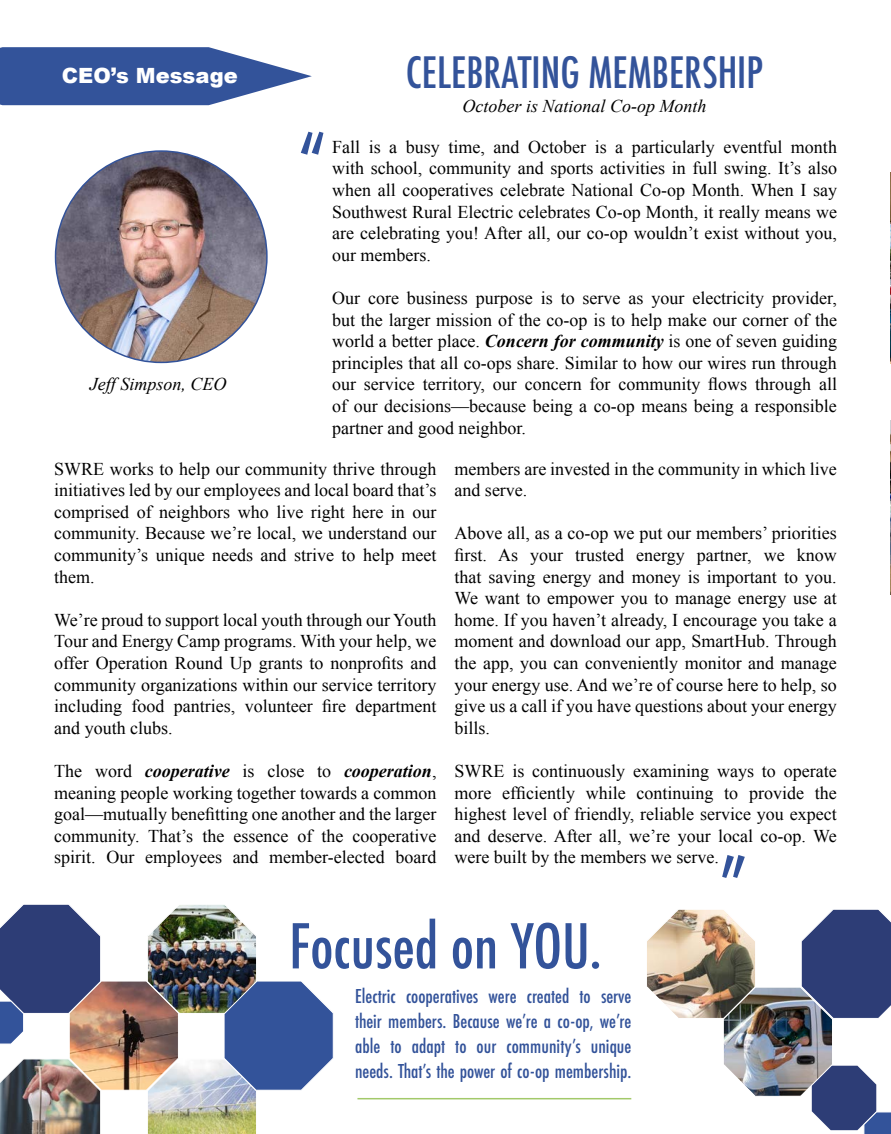
<style>
.page{position:relative;width:891px;height:1134px;background:#fff}
.page>*{position:absolute;margin:0;border:0;box-sizing:border-box;transform-origin:0 0}
.t1{font:500 condensed 79.5px "Futura";color:#33539a}
.t2{font:500 condensed 60px "Futura";color:#33539a}
.t3{font:500 condensed 42px "Futura";color:#33539a}
.t4{font:500 21px/25.2px "Futura PT Cond";color:#33539a;text-align:justify}
.t5{font:900 21px "Arial";color:#fff}
.t6{font:18px/21.6px "Times New Roman";color:#000;text-align:justify}
.t7{font:italic 18px "Times New Roman";color:#000}
.s1{font-weight:700;font-style:italic}
</style>
<div class="page">
<img style="left:890px;top:172px;width:1px;height:192px">
<svg style="left:0;top:47px;width:312px;height:58px"></svg>
<img style="left:56px;top:151px;width:211px;height:211px;border-radius:106px">
<img style="left:0;top:904px;width:334px;height:230px">
<img style="left:647px;top:909px;width:244px;height:225px">
<img style="left:890px;top:420px;width:1px;height:174px">
<hr style="left:357px;top:1098px;width:274px;height:1px;background:#a3c96a">
<p class="t5" style="left:62px;top:60px;width:177px">CEO’s Message</p>
<h3 class="t3" style="left:406px;top:46px;width:359px">CELEBRATING MEMBERSHIP</h3>
<p class="t7" style="left:90px;top:372px;width:138px">Jeff Simpson, CEO</p>
<h1 class="t1" style="left:297px;top:115px;width:31px">“</h1>
<p class="t7" style="left:463px;top:93px;width:246px">October is National Co-op Month</p>
<p class="t6" style="left:332px;top:136px;width:506px">Fall is a busy time, and October is a particularly eventful month with school, community and sports activities in full swing. It’s also when all cooperatives celebrate National Co-op Month. When I say Southwest Rural Electric celebrates Co-op Month, it really means we are celebrating you! After all, our co-op wouldn’t exist without you, our members.</p>
<p class="t6" style="left:332px;top:287px;width:506px">Our core business purpose is to serve as your electricity provider, but the larger mission of the co-op is to help make our corner of the world a better place. <span class="s1">Concern for community</span> is one of seven guiding principles that all co-ops share. Similar to how our wires run through our service territory, our concern for community flows through all of our decisions––because being a co-op means being a responsible partner and good neighbor.</p>
<p class="t6" style="left:54px;top:457px;width:384px">SWRE works to help our community thrive through initiatives led by our employees and local board that’s comprised of neighbors who live right here in our community. Because we’re local, we understand our community’s unique needs and strive to help meet them.</p>
<p class="t6" style="left:54px;top:609px;width:384px">We’re proud to support local youth through our Youth Tour and Energy Camp programs. With your help, we offer Operation Round Up grants to nonprofits and community organizations within our service territory including food pantries, volunteer fire department and youth clubs.</p>
<p class="t6" style="left:54px;top:760px;width:384px">The word <span class="s1">cooperative</span> is close to <span class="s1">cooperation</span>, meaning people working together towards a common goal—mutually benefitting one another and the larger community. That’s the essence of the cooperative spirit. Our employees and member-elected board</p>
<p class="t6" style="left:455px;top:457px;width:384px">members are invested in the community in which live and serve.</p>
<p class="t6" style="left:455px;top:522px;width:384px">Above all, as a co-op we put our members’ priorities first. As your trusted energy partner, we know that saving energy and money is important to you.<br>We want to empower you to manage energy use at home. If you haven’t already, I encourage you take a moment and download our app, SmartHub. Through the app, you can conveniently monitor and manage your energy use. And we’re of course here to help, so give us a call if you have questions about your energy bills.</p>
<p class="t6" style="left:455px;top:760px;width:384px">SWRE is continuously examining ways to operate more efficiently while continuing to provide the highest level of friendly, reliable service you expect and deserve. After all, we’re your local co-op. We were built by the members we serve.</p>
<h1 class="t1" style="left:719px;top:836px;width:31px">”</h1>
<h2 class="t2" style="left:289px;top:908px;width:314px">Focused on YOU.</h2>
<p class="t4" style="left:355px;top:983px;width:278px">Electric cooperatives were created to serve their members. Because we’re a co-op, we’re able to adapt to our community’s unique needs. That’s the power of co-op membership.</p>
</div>
